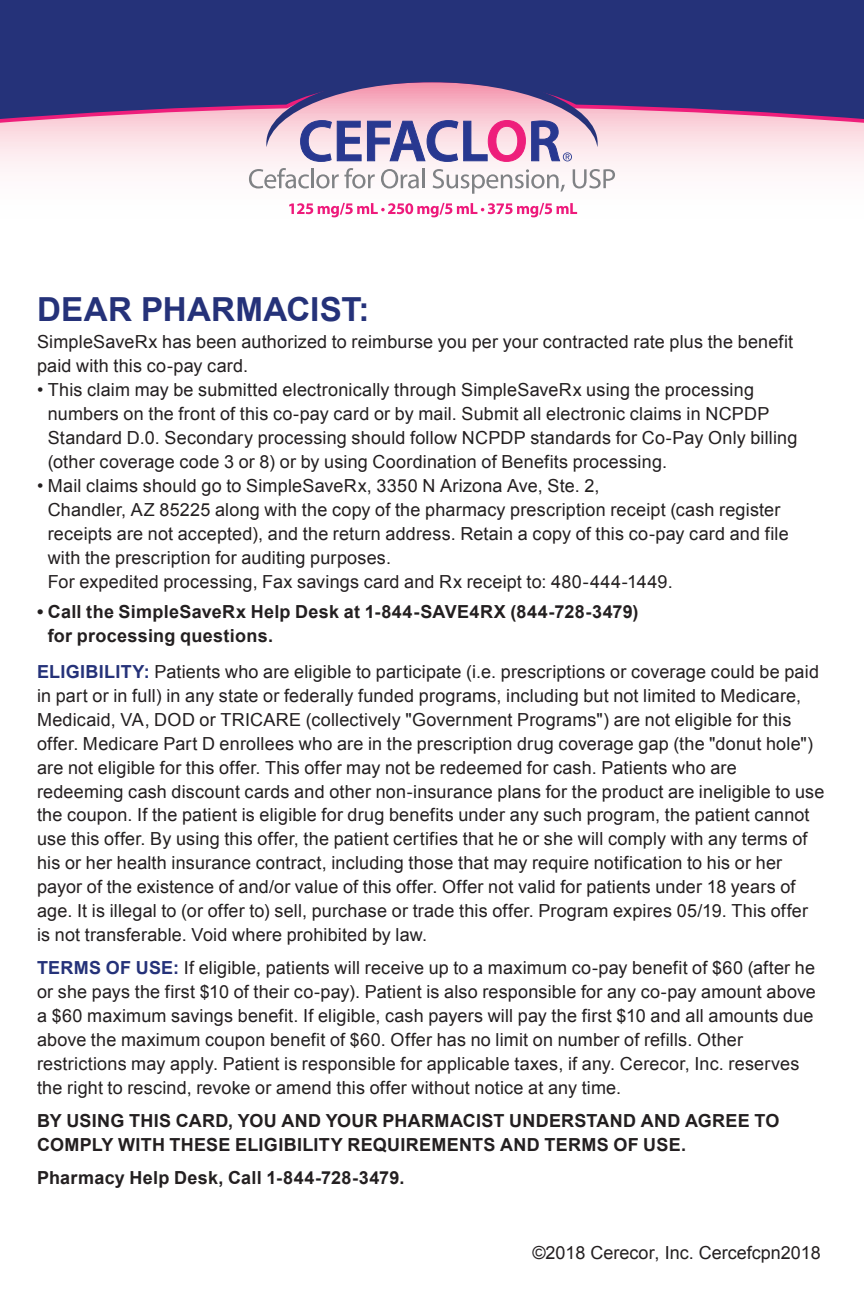
<style>
.page{position:relative;width:864px;height:1296px;background:#fff}
.page>*{position:absolute;margin:0;border:0;box-sizing:border-box;transform-origin:0 0}
.t1{font:700 33.3px "Arial";letter-spacing:.005em;color:#253279}
.t2{font:18px/24px "Arial";letter-spacing:.01em;color:#231f20}
.t3{font:700 18px/24px "Arial";letter-spacing:.015em;color:#231f20}
.s1{font-weight:700;color:#253279}
</style>
<div class="page">
<svg style="left:0;top:125px;width:864px;height:93px"></svg>
<svg style="left:0;top:0;width:864px;height:125px;background:#363a7e"></svg>
<svg style="left:289px;top:203px;width:122px;height:14px"></svg>
<svg style="left:405px;top:203px;width:8px;height:11px"></svg>
<svg style="left:417px;top:203px;width:160px;height:14px"></svg>
<svg style="left:266px;top:74px;width:332px;height:88px;background:#a88bb2"></svg>
<svg style="left:249px;top:168px;width:60px;height:21px"></svg>
<hr style="left:311px;top:168px;width:3px;height:20px;background:#808285">
<svg style="left:316px;top:168px;width:59px;height:21px"></svg>
<svg style="left:381px;top:169px;width:38px;height:19px"></svg>
<hr style="left:422px;top:168px;width:3px;height:20px;background:#808285">
<svg style="left:433px;top:169px;width:132px;height:25px"></svg>
<svg style="left:573px;top:169px;width:42px;height:20px"></svg>
<h1 class="t1" style="left:37px;top:287px;width:334px">DEAR PHARMACIST:</h1>
<p class="t2" style="left:37px;top:329px;width:758px">SimpleSaveRx has been authorized to reimburse you per your contracted rate plus the benefit paid with this co-pay card.</p>
<p class="t2" style="left:48px;top:377px;width:751px;text-indent:-11px">• This claim may be submitted electronically through SimpleSaveRx using the processing numbers on the front of this co-pay card or by mail. Submit all electronic claims in NCPDP Standard D.0. Secondary processing should follow NCPDP standards for Co-Pay Only billing (other coverage code 3 or 8) or by using Coordination of Benefits processing.</p>
<p class="t2" style="left:48px;top:473px;width:743px;text-indent:-11px">• Mail claims should go to SimpleSaveRx, 3350 N Arizona Ave, Ste. 2,<br>Chandler, AZ 85225 along with the copy of the pharmacy prescription receipt (cash register receipts are not accepted), and the return address. Retain a copy of this co-pay card and file with the prescription for auditing purposes.<br>For expedited processing, Fax savings card and Rx receipt to: 480-444-1449.</p>
<p class="t3" style="left:48px;top:600px;width:592px;text-indent:-11px">• Call the SimpleSaveRx Help Desk at 1-844-SAVE4RX (844-728-3479) for processing questions.</p>
<p class="t2" style="left:37px;top:659px;width:789px"><span class="s1">ELIGIBILITY:</span> Patients who are eligible to participate (i.e. prescriptions or coverage could be paid in part or in full) in any state or federally funded programs, including but not limited to Medicare, Medicaid, VA, DOD or TRICARE (collectively "Government Programs") are not eligible for this offer. Medicare Part D enrollees who are in the prescription drug coverage gap (the "donut hole") are not eligible for this offer. This offer may not be redeemed for cash. Patients who are redeeming cash discount cards and other non-insurance plans for the product are ineligible to use the coupon. If the patient is eligible for drug benefits under any such program, the patient cannot use this offer. By using this offer, the patient certifies that he or she will comply with any terms of his or her health insurance contract, including those that may require notification to his or her payor of the existence of and/or value of this offer. Offer not valid for patients under 18 years of age. It is illegal to (or offer to) sell, purchase or trade this offer. Program expires 05/19. This offer is not transferable. Void where prohibited by law.</p>
<p class="t2" style="left:37px;top:956px;width:780px"><span class="s1">TERMS OF USE:</span> If eligible, patients will receive up to a maximum co-pay benefit of $60 (after he or she pays the first $10 of their co-pay). Patient is also responsible for any co-pay amount above a $60 maximum savings benefit. If eligible, cash payers will pay the first $10 and all amounts due above the maximum coupon benefit of $60. Offer has no limit on number of refills. Other restrictions may apply. Patient is responsible for applicable taxes, if any. Cerecor, Inc. reserves the right to rescind, revoke or amend this offer without notice at any time.</p>
<p class="t3" style="left:37px;top:1110px;width:744px">BY USING THIS CARD, YOU AND YOUR PHARMACIST UNDERSTAND AND AGREE TO<br>COMPLY WITH THESE ELIGIBILITY REQUIREMENTS AND TERMS OF USE.</p>
<p class="t3" style="left:37px;top:1167px;width:369px">Pharmacy Help Desk, Call 1-844-728-3479.</p>
<p class="t2" style="left:532px;top:1241px;width:290px">©2018 Cerecor, Inc. Cercefcpn2018</p>
</div>
